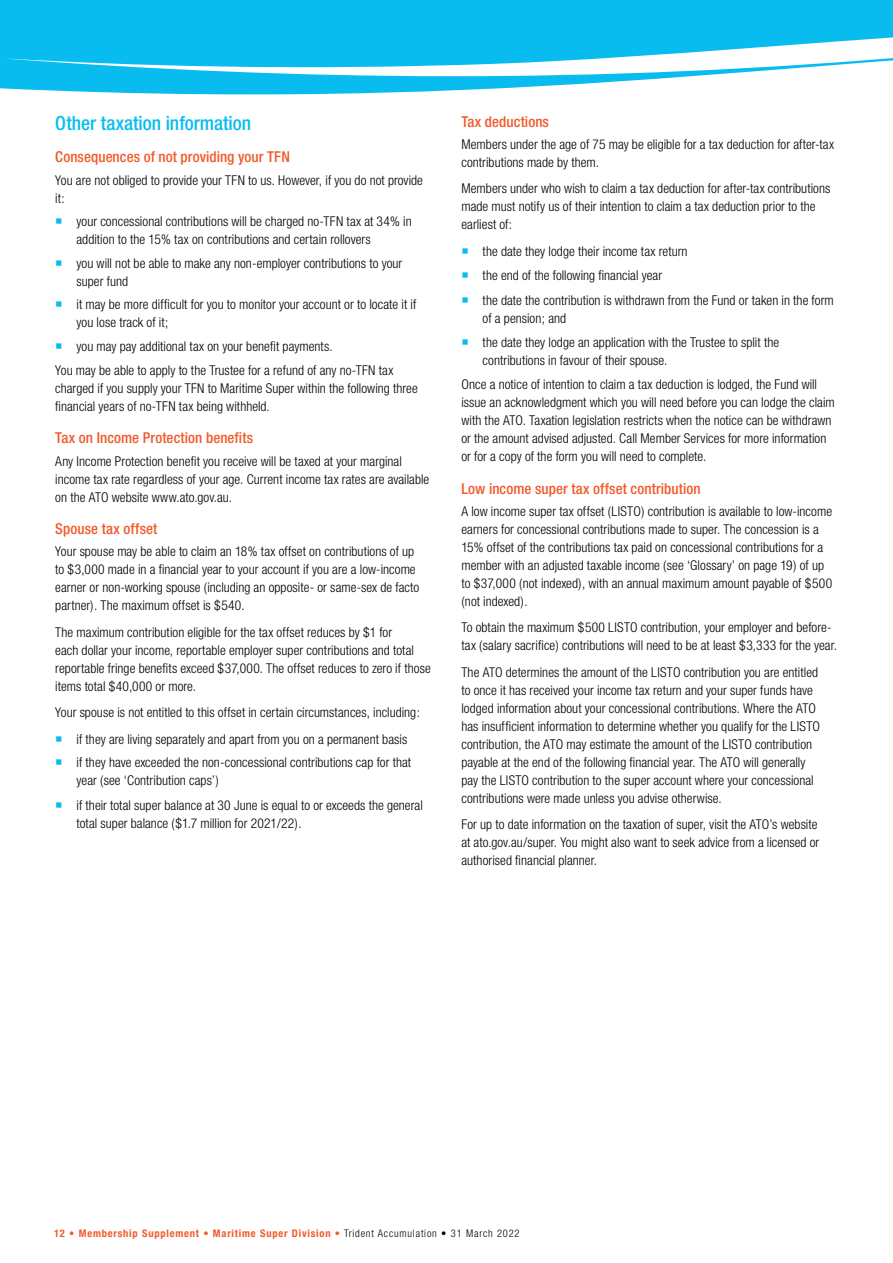
<style>
.page{position:relative;width:893px;height:1263px;background:#fff}
.page>*{position:absolute;margin:0;border:0;box-sizing:border-box;transform-origin:0 0}
.t1{font:500 condensed 19.5px "Helvetica Neue";color:#09bcef}
.t2{font:500 condensed 15px "Helvetica Neue";letter-spacing:.005em;color:#f15a2a}
.t3{font:300 condensed 13.5px/18px "Helvetica Neue";letter-spacing:.005em;color:#000}
.t4{font:700 condensed 10.5px "Helvetica Neue";letter-spacing:.075em;color:#f15a2a}
.s1{font-weight:300}
.s2{font-weight:300;color:#000}
</style>
<div class="page">
<svg style="left:0;top:0;width:893px;height:95px;fill:#09bcef"></svg>
<h1 class="t1" style="left:55px;top:112px;width:197px">Other taxation information</h1>
<p class="t2" style="left:55px;top:148px;width:236px">Consequences of not providing your TFN</p>
<p class="t3" style="left:55px;top:171px;width:369px">You are not obliged to provide your TFN to us. However, if you do not provide it:</p>
<p class="t3" style="left:77px;top:212px;width:337px">your concessional contributions will be charged no-TFN tax at 34% in addition to the 15% tax on contributions and certain rollovers</p>
<p class="t3" style="left:77px;top:254px;width:327px">you will not be able to make any non-employer contributions to your super fund</p>
<p class="t3" style="left:77px;top:295px;width:341px">it may be more difficult for you to monitor your account or to locate it if you lose track of it;</p>
<p class="t3" style="left:55px;top:334px;width:340px;line-height:24.5px;text-indent:21px">you may pay additional tax on your benefit payments.<br>You may be able to apply to the Trustee for a refund of any no-TFN tax</p>
<p class="t3" style="left:55px;top:379px;width:364px">charged if you supply your TFN to Maritime Super within the following three financial years of no-TFN tax being withheld.</p>
<p class="t2" style="left:55px;top:429px;width:199px">Tax on Income Protection benefits</p>
<p class="t3" style="left:55px;top:452px;width:376px">Any Income Protection benefit you receive will be taxed at your marginal income tax rate regardless of your age. Current income tax rates are available on the ATO website www.ato.gov.au.</p>
<p class="t2" style="left:55px;top:520px;width:104px">Spouse tax offset</p>
<p class="t3" style="left:55px;top:542px;width:365px">Your spouse may be able to claim an 18% tax offset on contributions of up to $3,000 made in a financial year to your account if you are a low-income earner or non-working spouse (including an opposite- or same-sex de facto partner). The maximum offset is $540.</p>
<p class="t3" style="left:55px;top:623px;width:377px">The maximum contribution eligible for the tax offset reduces by $1 for<br>each dollar your income, reportable employer super contributions and total reportable fringe benefits exceed $37,000. The offset reduces to zero if those items total $40,000 or more.</p>
<p class="t3" style="left:77px;top:699px;width:345px;line-height:26.5px;text-indent:-21px">Your spouse is not entitled to this offset in certain circumstances, including: if they are living separately and apart from you on a permanent basis</p>
<p class="t3" style="left:77px;top:753px;width:336px">if they have exceeded the non-concessional contributions cap for that year (see ‘Contribution caps’)</p>
<p class="t3" style="left:77px;top:796px;width:348px">if their total super balance at 30 June is equal to or exceeds the general total super balance ($1.7 million for 2021/22).</p>
<p class="t2" style="left:461px;top:112px;width:89px">Tax deductions</p>
<p class="t3" style="left:461px;top:135px;width:374px">Members under the age of 75 may be eligible for a tax deduction for after-tax contributions made by them.</p>
<p class="t3" style="left:461px;top:179px;width:370px">Members under who wish to claim a tax deduction for after-tax contributions made must notify us of their intention to claim a tax deduction prior to the earliest of:</p>
<p class="t3" style="left:483px;top:239px;width:353px;line-height:24.5px">the date they lodge their income tax return<br>the end of the following financial year<br>the date the contribution is withdrawn from the Fund or taken in the form</p>
<p class="t3" style="left:483px;top:305px;width:298px;line-height:24.5px">of a pension; and<br>the date they lodge an application with the Trustee to split the</p>
<p class="t3" style="left:461px;top:348px;width:357px;line-height:24.5px;text-indent:21px">contributions in favour of their spouse.<br>Once a notice of intention to claim a tax deduction is lodged, the Fund will</p>
<p class="t3" style="left:461px;top:393px;width:375px">issue an acknowledgment which you will need before you can lodge the claim with the ATO. Taxation legislation restricts when the notice can be withdrawn or the amount advised adjusted. Call Member Services for more information or for a copy of the form you will need to complete.</p>
<p class="t2" style="left:461px;top:479px;width:241px">Low income super tax offset contribution</p>
<p class="t3" style="left:461px;top:502px;width:372px">A low income super tax offset (LISTO) contribution is available to low-income earners for concessional contributions made to super. The concession is a 15% offset of the contributions tax paid on concessional contributions for a member with an adjusted taxable income (see ‘Glossary’ on page 19) of up to $37,000 (not indexed), with an annual maximum amount payable of $500 (not indexed).</p>
<p class="t3" style="left:461px;top:618px;width:377px">To obtain the maximum $500 LISTO contribution, your employer and before&shy;tax (salary sacrifice) contributions will need to be at least $3,333 for the year.</p>
<p class="t3" style="left:461px;top:663px;width:360px">The ATO determines the amount of the LISTO contribution you are entitled to once it has received your income tax return and your super funds have lodged information about your concessional contributions. Where the ATO has insufficient information to determine whether you qualify for the LISTO contribution, the ATO may estimate the amount of the LISTO contribution payable at the end of the following financial year. The ATO will generally pay the LISTO contribution to the super account where your concessional contributions were made unless you advise otherwise.</p>
<p class="t3" style="left:461px;top:815px;width:359px">For up to date information on the taxation of super, visit the ATO’s website at ato.gov.au/super. You might also want to seek advice from a licensed or authorised financial planner.</p>
<p class="t4" style="left:54px;top:1227px;width:467px">12 • Membership Supplement • Maritime Super Division <span class="s1">•</span> <span class="s2">Trident Accumulation • 31 March 2022</span></p>
</div>
